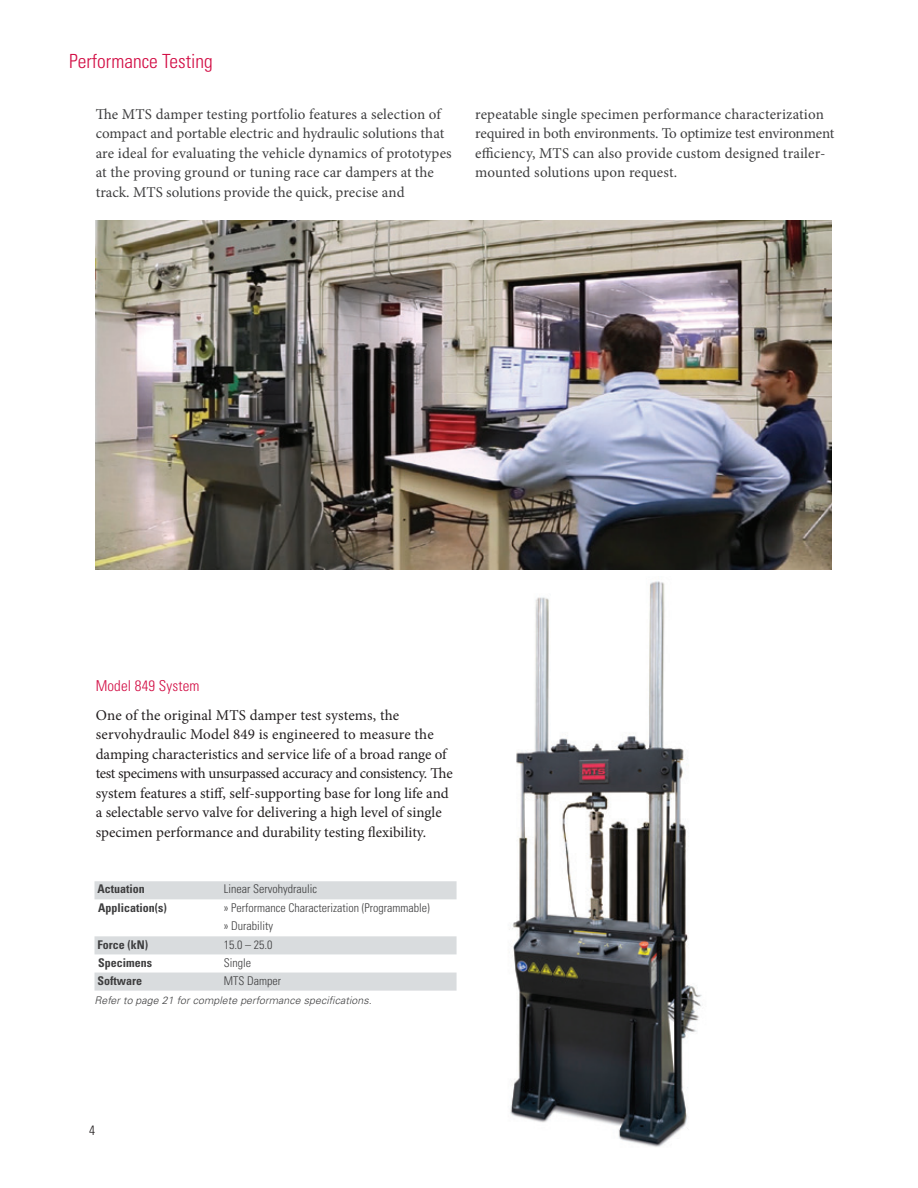
<style>
.page{position:relative;width:918px;height:1188px;background:#fff}
.page>*{position:absolute;margin:0;border:0;box-sizing:border-box;transform-origin:0 0}
.t1{font:300 condensed 19.5px "Univers LT Std";color:#d20d44}
.t2{font:15px/19.5px "Minion Pro";letter-spacing:.005em;color:#3e3e3f}
.t3{font:15px/19.5px "Minion Pro";color:#231f20}
.t4{font:300 condensed 15px "Univers LT Std";letter-spacing:.01em;color:#d20d44}
.t5{font:300 condensed 13.5px "Univers LT Std";color:#231f20}
.t6{font:300 condensed 12px/18px "Univers LT Std";color:#3e3e3f}
.t7{font:700 condensed 12px "Univers LT Std";color:#3e3e3f}
.t8{font:italic 300 10.5px "Univers LT Std";letter-spacing:.01em;color:#3e3e3f}
</style>
<div class="page">
<svg style="left:94px;top:881px;width:363px;height:110px"></svg>
<img style="left:96px;top:220px;width:736px;height:350px">
<img style="left:509px;top:581px;width:193px;height:566px">
<h1 class="t1" style="left:69px;top:50px;width:145px">Performance Testing</h1>
<p class="t2" style="left:96px;top:104px;width:358px">The MTS damper testing portfolio features a selection of compact and portable electric and hydraulic solutions that are ideal for evaluating the vehicle dynamics of prototypes at the proving ground or tuning race car dampers at the track. MTS solutions provide the quick, precise and</p>
<p class="t2" style="left:475px;top:104px;width:361px">repeatable single specimen performance characterization required in both environments. To optimize test environment efficiency, MTS can also provide custom designed trailer&shy;mounted solutions upon request.</p>
<p class="t4" style="left:96px;top:677px;width:105px">Model 849 System</p>
<p class="t3" style="left:96px;top:705px;width:359px">One of the original MTS damper test systems, the servohydraulic Model 849 is engineered to measure the damping characteristics and service life of a broad range of test specimens with unsurpassed accuracy and consistency. The system features a stiff, self-supporting base for long life and a selectable servo valve for delivering a high level of single specimen performance and durability testing flexibility.</p>
<p class="t7" style="left:98px;top:882px;width:49px">Actuation</p>
<p class="t6" style="left:224px;top:880px;width:95px">Linear Servohydraulic</p>
<p class="t7" style="left:98px;top:900px;width:70px">Application(s)</p>
<p class="t6" style="left:224px;top:898px;width:207px">» Performance Characterization (Programmable) » Durability</p>
<p class="t7" style="left:98px;top:937px;width:52px">Force (kN)</p>
<p class="t6" style="left:224px;top:935px;width:50px">15.0 – 25.0</p>
<p class="t7" style="left:98px;top:955px;width:56px">Specimens</p>
<p class="t6" style="left:224px;top:953px;width:29px">Single</p>
<p class="t7" style="left:98px;top:973px;width:46px">Software</p>
<p class="t6" style="left:224px;top:972px;width:59px">MTS Damper</p>
<p class="t8" style="left:94px;top:994px;width:279px">Refer to page 21 for complete performance specifications.</p>
<p class="t5" style="left:89px;top:1122px;width:7px">4</p>
</div>
